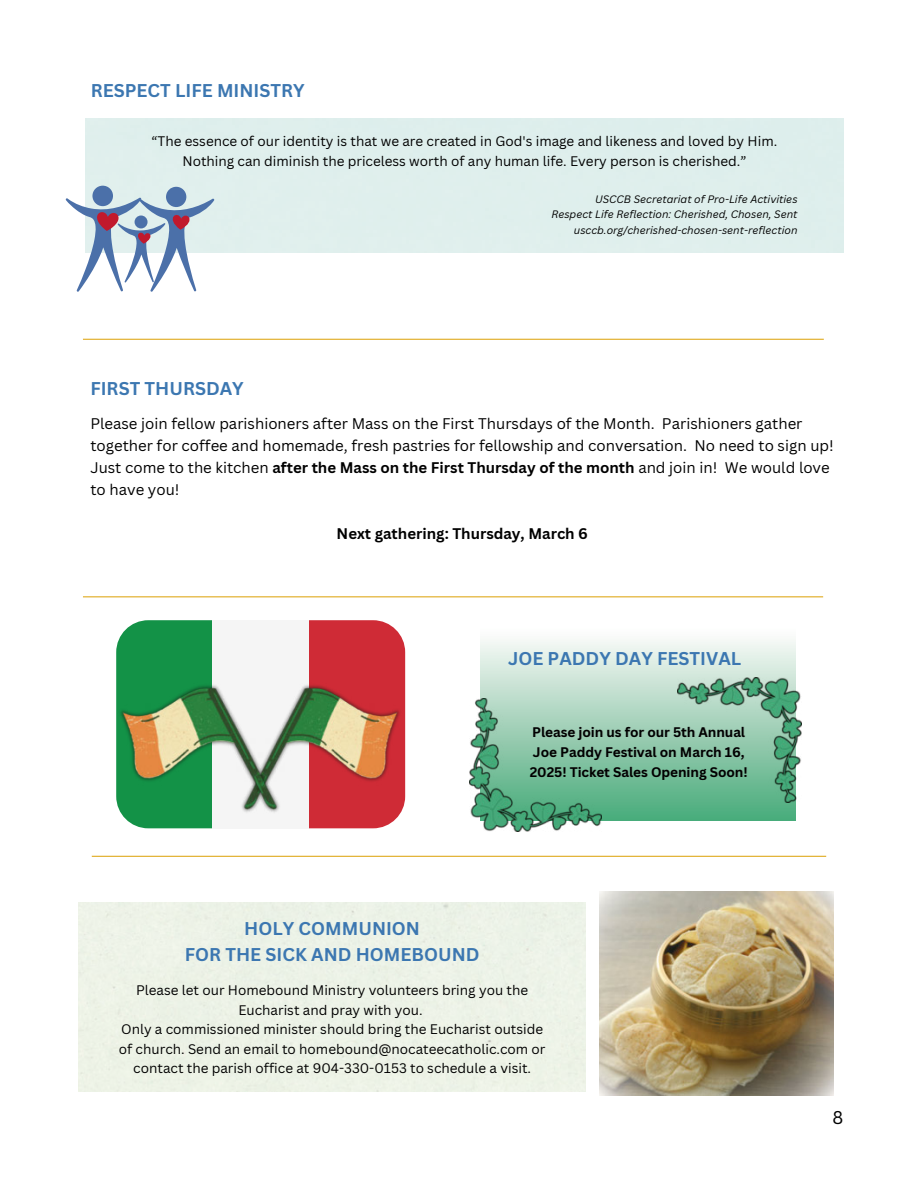
<style>
.page{position:relative;width:918px;height:1188px;background:#fff}
.page>*{position:absolute;margin:0;border:0;box-sizing:border-box;transform-origin:0 0}
.t1{font:700 18px/26.2px "Canva Sans";color:#3c77b1;text-align:center}
.t2{font:18px "Canva Sans";color:#000}
.t3{font:15px/21.9px "Canva Sans";color:#000}
.t4{font:700 15px "Canva Sans";color:#000}
.t5{font:13.5px/19.5px "Canva Sans";color:#000;text-align:center}
.t6{font:700 13.5px/20px "Canva Sans";color:#000}
.t7{font:italic 10.5px/15.8px "Canva Sans";color:#000;text-align:right}
.s1{font-weight:700}
</style>
<div class="page">
<hr style="left:83px;top:339px;width:741px;height:1px;background:#e0ab20">
<hr style="left:83px;top:596px;width:740px;height:1px;background:#e0ab20">
<hr style="left:92px;top:856px;width:734px;height:1px;background:#e0ab20">
<img style="left:600px;top:892px;width:234px;height:203px">
<div style="left:92px;top:186px;width:21px;height:20px;background:#4b70a9;border-radius:50%"></div>
<div style="left:166px;top:187px;width:20px;height:20px;background:#4b70a9;border-radius:50%"></div>
<svg style="left:65px;top:197px;width:150px;height:95px"></svg>
<div style="left:309px;top:620px;width:96px;height:208px;background:#cf2b36"></div>
<svg style="left:116px;top:620px;width:96px;height:208px;background:#219851"></svg>
<div style="left:213px;top:620px;width:96px;height:208px;background:#f5f5f5"></div>
<img style="left:283px;top:683px;width:122px;height:132px">
<div style="left:480px;top:627px;width:315px;height:194px;background:linear-gradient(to bottom,#fffcfd,#49aa7a)"></div>
<img style="left:678px;top:678px;width:124px;height:124px">
<img style="left:470px;top:699px;width:131px;height:132px">
<img style="left:116px;top:683px;width:167px;height:132px">
<h1 class="t1" style="left:91px;top:77px;width:215px">RESPECT LIFE MINISTRY</h1>
<p class="t5" style="left:152px;top:130px;width:627px;line-height:20.1px">“The essence of our identity is that we are created in God's image and likeness and loved by Him.<br>Nothing can diminish the priceless worth of any human life. Every person is cherished.”</p>
<p class="t7" style="left:551px;top:191px;width:248px">USCCB Secretariat of Pro-Life Activities<br>Respect Life Reflection: Cherished, Chosen, Sent usccb.org/cherished-chosen-sent-reflection</p>
<h1 class="t1" style="left:90px;top:375px;width:155px">FIRST THURSDAY</h1>
<p class="t3" style="left:90px;top:413px;width:745px">Please join fellow parishioners after Mass on the First Thursdays of the Month. Parishioners gather together for coffee and homemade, fresh pastries for fellowship and conversation. No need to sign up!<br>Just come to the kitchen <span class="s1">after the Mass on the First Thursday of the month</span> and join in! We would love to have you!</p>
<p class="t4" style="left:337px;top:523px;width:253px">Next gathering: Thursday, March 6</p>
<h1 class="t1" style="left:508px;top:645px;width:235px">JOE PADDY DAY FESTIVAL</h1>
<p class="t6" style="left:530px;top:722px;width:219px">Please join us for our 5th Annual<br>Joe Paddy Festival on March 16,<br>2025! Ticket Sales Opening Soon!</p>
<h1 class="t1" style="left:185px;top:915px;width:296px">HOLY COMMUNION<br>FOR THE SICK AND HOMEBOUND</h1>
<p class="t5" style="left:119px;top:980px;width:428px">Please let our Homebound Ministry volunteers bring you the Eucharist and pray with you.<br>Only a commissioned minister should bring the Eucharist outside of church. Send an email to homebound@nocateecatholic.com or contact the parish office at 904-330-0153 to schedule a visit.</p>
<h1 class="t2" style="left:833px;top:1105px;width:12px">8</h1>
</div>
